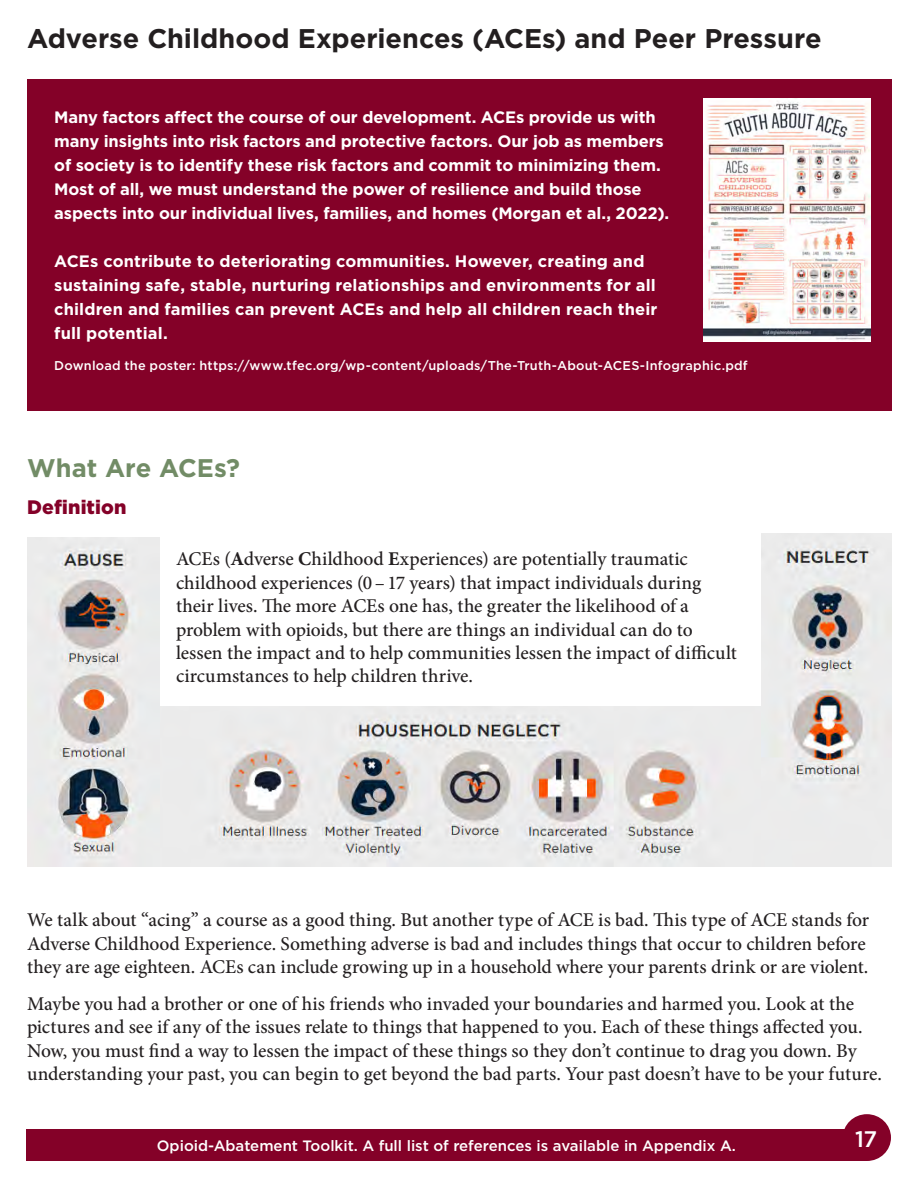
<style>
.page{position:relative;width:918px;height:1188px;background:#fff}
.page>*{position:absolute;margin:0;border:0;box-sizing:border-box;transform-origin:0 0}
.t1{font:700 27px "Gotham";color:#231f20}
.t2{font:700 25.5px "Gotham";color:#728c66}
.t3{font:500 22.5px "Gotham";color:#fff}
.t4{font:500 19.5px/23.4px "Minion Pro";letter-spacing:-.005em;color:#231f20}
.t5{font:900 19.5px "Gotham";letter-spacing:.005em;color:#840128}
.Core_Message{font:700 16.5px/24px "Gotham";letter-spacing:-.005em;color:#fff}
.t6{font:500 15px "Gotham";color:#fff}
.t7{font:500 12.75px "Gotham";letter-spacing:.015em;color:#fff}
.s1{font-weight:700}
</style>
<div class="page">
<div style="left:26px;top:1130px;width:841px;height:31px;background:#840128"></div>
<div style="left:843px;top:1114px;width:48px;height:47px;background:#840128;border-radius:50%"></div>
<div style="left:27px;top:79px;width:864px;height:332px;background:#840128"></div>
<img style="left:703px;top:99px;width:167px;height:243px">
<img style="left:159px;top:707px;width:602px;height:159px">
<img style="left:28px;top:537px;width:131px;height:329px">
<img style="left:761px;top:534px;width:130px;height:332px">
<p class="t1" style="left:27px;top:21px;width:796px">Adverse Childhood Experiences (ACEs) and Peer Pressure</p>
<p class="Core_Message" style="left:54px;top:105px;width:617px">Many factors affect the course of our development. ACEs provide us with many insights into risk factors and protective factors. Our job as members of society is to identify these risk factors and commit to minimizing them.<br>Most of all, we must understand the power of resilience and build those aspects into our individual lives, families, and homes (Morgan et al., 2022).</p>
<p class="Core_Message" style="left:54px;top:249px;width:605px">ACEs contribute to deteriorating communities. However, creating and sustaining safe, stable, nurturing relationships and environments for all children and families can prevent ACEs and help all children reach their full potential.</p>
<p class="t7" style="left:54px;top:357px;width:695px">Download the poster: https://www.tfec.org/wp-content/uploads/The-Truth-About-ACES-Infographic.pdf</p>
<h2 class="t2" style="left:27px;top:451px;width:214px">What Are ACEs?</h2>
<h3 class="t5" style="left:27px;top:494px;width:101px">Definition</h3>
<p class="t4" style="left:176px;top:548px;width:562px">ACEs (<span class="s1">A</span>dverse <span class="s1">C</span>hildhood <span class="s1">E</span>xperiences) are potentially traumatic childhood experiences (0–17 years) that impact individuals during their lives. The more ACEs one has, the greater the likelihood of a problem with opioids, but there are things an individual can do to lessen the impact and to help communities lessen the impact of difficult circumstances to help children thrive.</p>
<p class="t4" style="left:27px;top:908px;width:844px">We talk about “acing” a course as a good thing. But another type of ACE is bad. This type of ACE stands for<br>Adverse Childhood Experience. Something adverse is bad and includes things that occur to children before they are age eighteen. ACEs can include growing up in a household where your parents drink or are violent.</p>
<p class="t4" style="left:27px;top:992px;width:857px">Maybe you had a brother or one of his friends who invaded your boundaries and harmed you. Look at the pictures and see if any of the issues relate to things that happened to you. Each of these things affected you.<br>Now, you must find a way to lessen the impact of these things so they don’t continue to drag you down. By understanding your past, you can begin to get beyond the bad parts. Your past doesn’t have to be your future.</p>
<p class="t6" style="left:157px;top:1136px;width:580px">Opioid-Abatement Toolkit. A full list of references is available in Appendix A.</p>
<p class="t3" style="left:855px;top:1124px;width:24px">17</p>
</div>
